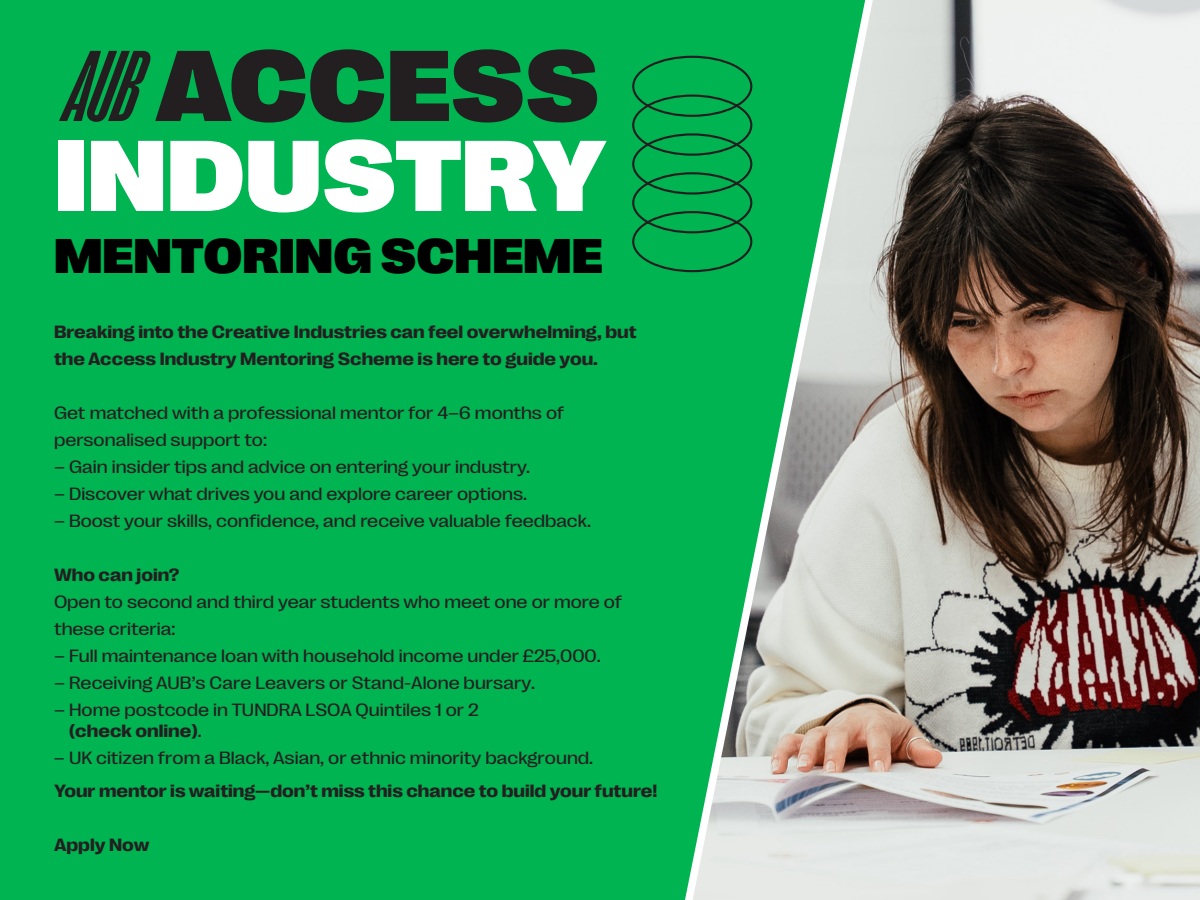
<style>
.page{position:relative;width:1200px;height:900px;background:#fff}
.page>*{position:absolute;margin:0;border:0;box-sizing:border-box;transform-origin:0 0}
.t1{font:900 expanded 102.6px "PP Right Grotesk";color:#231f20}
.t2{font:900 expanded 102.6px "PP Right Grotesk";color:#fff}
.t3{font:900 expanded 49.5px "PP Right Grotesk";color:#000001}
.t4{font:expanded 18px/27px "PP Right Grotesk";color:#231f20}
.t5{font:700 expanded 18px/27px "PP Right Grotesk";color:#231f20}
.s1{font-family:"PP Right Grotesk Tall";font-weight:700;font-style:italic;font-stretch:normal}
.s2{font-weight:700}
.s3{font-weight:400}
</style>
<div class="page">
<div style="left:0;top:0;width:468px;height:900px;background:#00b451"></div>
<img style="left:883px;top:0;width:317px;height:900px">
<div style="left:468px;top:0;width:206px;height:900px;background:#00b451"></div>
<svg style="left:674px;top:0;width:209px;height:900px;background:#74c294"></svg>
<svg style="left:631px;top:55px;width:122px;height:218px;background:#03a34b"></svg>
<p class="t1" style="left:68px;top:29px;width:533px"><span class="s1">AUB</span> ACCESS</p>
<p class="t2" style="left:54px;top:119px;width:554px">INDUSTRY</p>
<p class="t3" style="left:54px;top:228px;width:550px">MENTORING SCHEME</p>
<p class="t5" style="left:54px;top:318px;width:584px">Breaking into the Creative Industries can feel overwhelming, but the Access Industry Mentoring Scheme is here to guide you.</p>
<p class="t4" style="left:54px;top:399px;width:512px">Get matched with a professional mentor for 4–6 months of personalised support to:</p>
<p class="t4" style="left:54px;top:453px;width:478px">– Gain insider tips and advice on entering your industry.</p>
<p class="t4" style="left:54px;top:480px;width:475px">– Discover what drives you and explore career options.</p>
<p class="t4" style="left:54px;top:507px;width:539px">– Boost your skills, confidence, and receive valuable feedback.</p>
<p class="t4" style="left:54px;top:561px;width:570px"><span class="s2">Who can join?<br></span>Open to second and third year students who meet one or more of these criteria:</p>
<p class="t4" style="left:54px;top:642px;width:548px">– Full maintenance loan with household income under £25,000.</p>
<p class="t4" style="left:54px;top:669px;width:483px">– Receiving AUB’s Care Leavers or Stand-Alone bursary.</p>
<p class="t4" style="left:69px;top:698px;width:411px;line-height:21.6px;text-indent:-15px">– Home postcode in TUNDRA LSOA Quintiles 1 or 2 <span class="s2">(check online)</span>.</p>
<p class="t5" style="left:54px;top:742px;width:605px;line-height:32.4px"><span class="s3">– UK citizen from a Black, Asian, or ethnic minority background.<br></span>Your mentor is waiting—don’t miss this chance to build your future!</p>
<p class="t5" style="left:54px;top:831px;width:97px">Apply Now</p>
</div>
